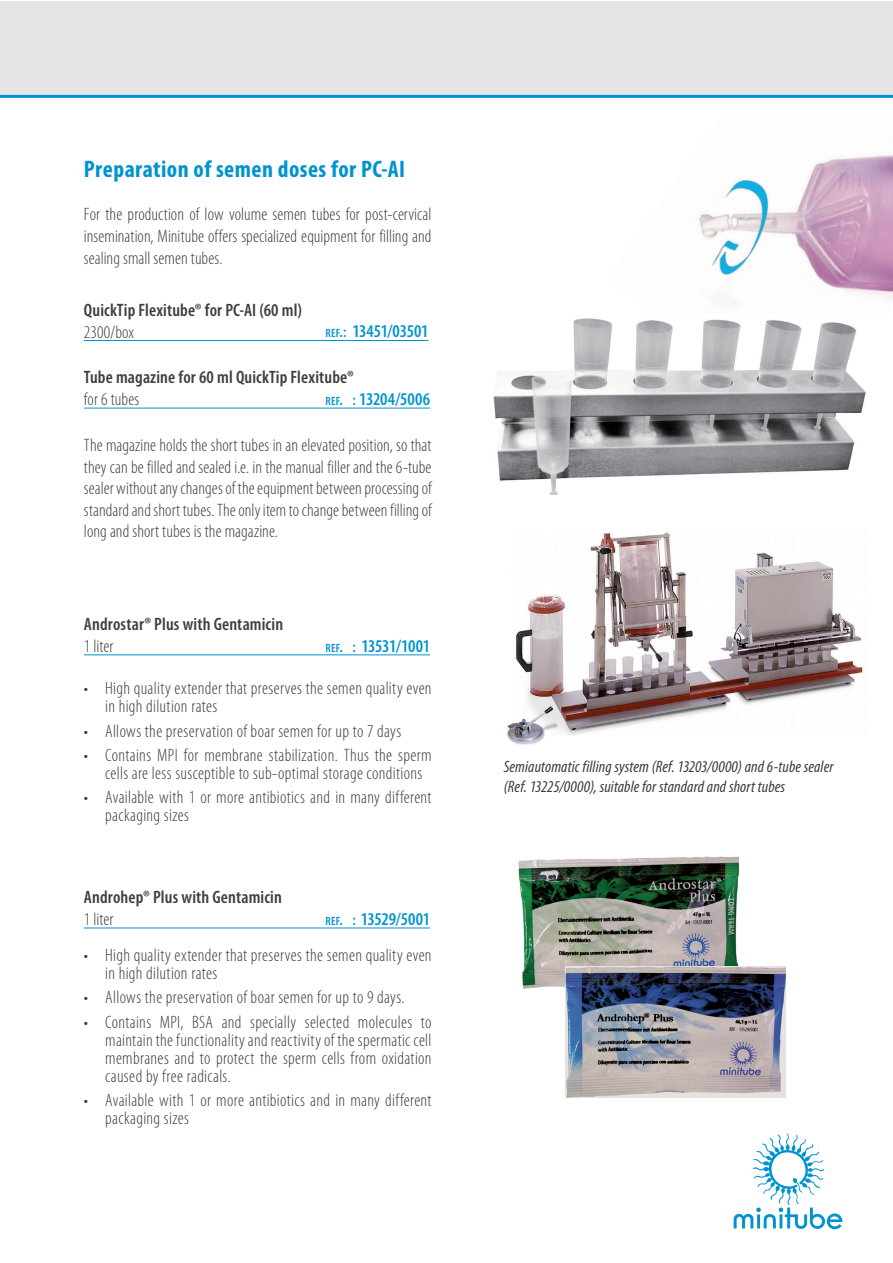
<style>
.page{position:relative;width:893px;height:1263px;background:#fff}
.page>*{position:absolute;margin:0;border:0;box-sizing:border-box;transform-origin:0 0}
.t1{font:700 condensed 24px "Myriad Pro";letter-spacing:.02em;color:#0093d0}
.t2{font:300 condensed 18px/18px "Myriad Pro";letter-spacing:.015em;color:#3e3e3f}
.t3{font:600 condensed 18px "Myriad Pro";letter-spacing:.01em;color:#3e3e3f}
.t4{font:600 condensed 18px "Myriad Pro";letter-spacing:-.015em;color:#0093d0}
.t5{font:italic condensed 16.5px/19.8px "Myriad Pro";letter-spacing:.01em;color:#3e3e3f}
.s1{font-size:12px}
.s2{font-size:15.6px}
</style>
<div class="page">
<svg style="left:734px;top:1133px;width:108px;height:96px"></svg>
<div style="left:1px;top:1px;width:892px;height:96px;background:#e5e5e6"></div>
<hr style="left:0;top:95px;width:893px;height:3px;background:#0093d0">
<hr style="left:0;top:1px;width:1px;height:96px;background:#a8a9ad">
<hr style="left:84px;top:340px;width:344px;height:1px;background:#0093d0">
<hr style="left:84px;top:408px;width:346px;height:1px;background:#0093d0">
<hr style="left:84px;top:654px;width:346px;height:1px;background:#0093d0">
<hr style="left:84px;top:927px;width:346px;height:1px;background:#0093d0">
<img style="left:699px;top:154px;width:194px;height:151px">
<img style="left:493px;top:319px;width:372px;height:176px">
<img style="left:507px;top:532px;width:356px;height:213px">
<img style="left:519px;top:857px;width:219px;height:132px">
<img style="left:566px;top:966px;width:219px;height:131px">
<h1 class="t1" style="left:84px;top:154px;width:322px">Preparation of semen doses for PC-AI</h1>
<p class="t2" style="left:84px;top:204px;width:349px;line-height:21.6px;text-align:justify">For the production of low volume semen tubes for post-cervical insemination, Minitube offers specialized equipment for filling and sealing small semen tubes.</p>
<p class="t3" style="left:84px;top:300px;width:220px">QuickTip Flexitube® for PC-AI (60 ml)</p>
<p class="t2" style="left:84px;top:323px;width:52px">2300/box</p>
<p class="t4" style="left:325px;top:322px;width:104px"><span class="s1">REF</span><span class="s2">.:</span> 13451/03501</p>
<p class="t3" style="left:84px;top:368px;width:271px">Tube magazine for 60 ml QuickTip Flexitube®</p>
<p class="t2" style="left:84px;top:391px;width:57px">for 6 tubes</p>
<p class="t4" style="left:325px;top:389px;width:106px"><span class="s1">REF</span><span class="s2">. :</span> 13204/5006</p>
<p class="t2" style="left:84px;top:435px;width:349px;line-height:21.6px;text-align:justify">The magazine holds the short tubes in an elevated position, so that they can be filled and sealed i.e. in the manual filler and the 6-tube sealer without any changes of the equipment between processing of standard and short tubes. The only item to change between filling of long and short tubes is the magazine.</p>
<p class="t3" style="left:84px;top:614px;width:201px">Androstar® Plus with Gentamicin</p>
<p class="t2" style="left:84px;top:637px;width:31px">1 liter</p>
<p class="t4" style="left:325px;top:636px;width:106px"><span class="s1">REF</span><span class="s2">. :</span> 13531/1001</p>
<p class="t2" style="left:105px;top:680px;width:328px;text-indent:-21px">• High quality extender that preserves the semen quality even in high dilution rates</p>
<p class="t2" style="left:84px;top:722px;width:319px">• Allows the preservation of boar semen for up to 7 days</p>
<p class="t2" style="left:105px;top:746px;width:328px;text-indent:-21px">• Contains MPI for membrane stabilization. Thus the sperm cells are less susceptible to sub-optimal storage conditions</p>
<p class="t2" style="left:105px;top:789px;width:328px;text-indent:-21px">• Available with 1 or more antibiotics and in many different packaging sizes</p>
<p class="t3" style="left:84px;top:887px;width:199px">Androhep® Plus with Gentamicin</p>
<p class="t2" style="left:84px;top:910px;width:31px">1 liter</p>
<p class="t4" style="left:325px;top:909px;width:106px"><span class="s1">REF</span><span class="s2">. :</span> 13529/5001</p>
<p class="t2" style="left:105px;top:946px;width:328px;text-indent:-21px">• High quality extender that preserves the semen quality even in high dilution rates</p>
<p class="t2" style="left:84px;top:989px;width:322px">• Allows the preservation of boar semen for up to 9 days.</p>
<p class="t2" style="left:105px;top:1013px;width:328px;text-align:justify;text-indent:-21px">• Contains MPI, BSA and specially selected molecules to maintain the functionality and reactivity of the spermatic cell membranes and to protect the sperm cells from oxidation caused by free radicals.</p>
<p class="t2" style="left:105px;top:1091px;width:328px;text-indent:-21px">• Available with 1 or more antibiotics and in many different packaging sizes</p>
<p class="t5" style="left:504px;top:756px;width:331px">Semiautomatic filling system (Ref. 13203/0000) and 6-tube sealer (Ref. 13225/0000), suitable for standard and short tubes</p>
</div>
